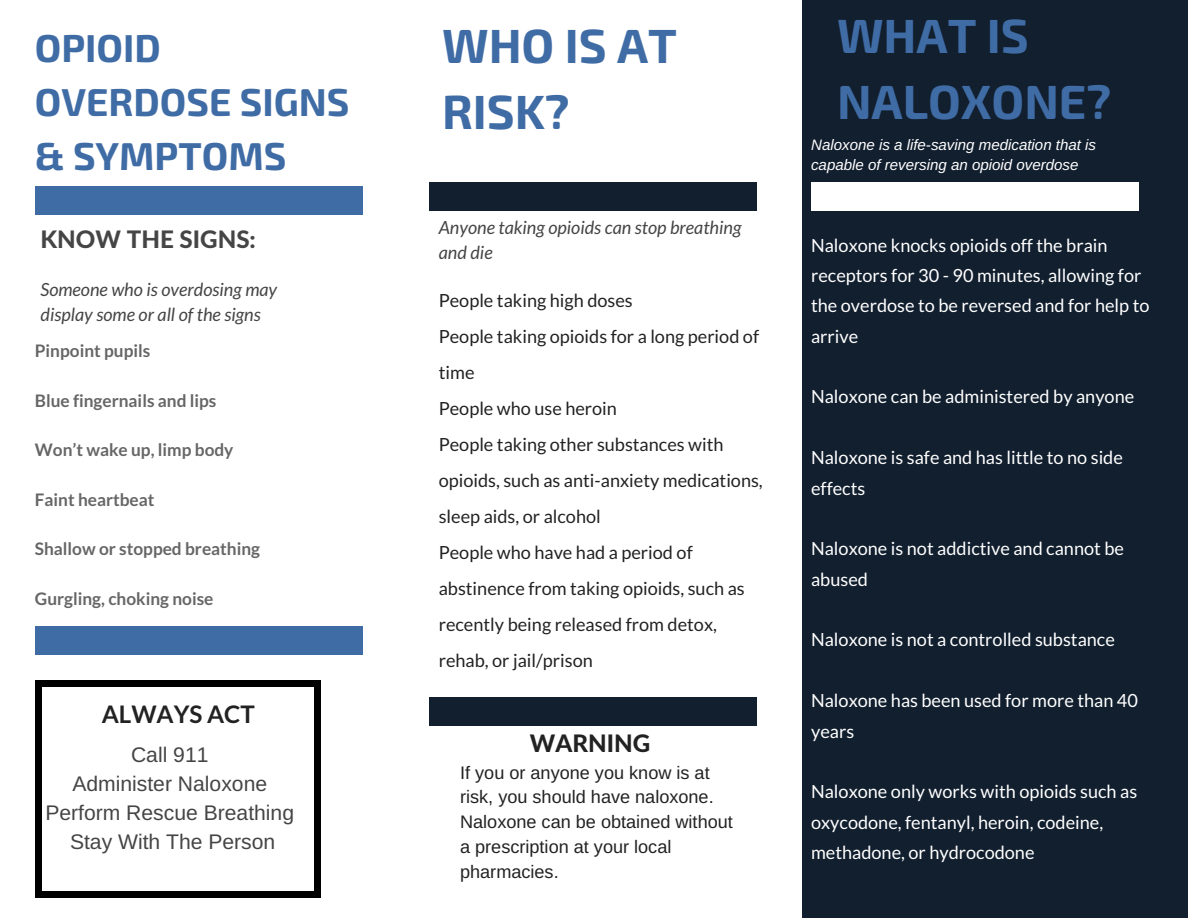
<style>
.page{position:relative;width:1188px;height:918px;background:#fff}
.page>*{position:absolute;margin:0;border:0;box-sizing:border-box;transform-origin:0 0}
.t1{font:700 47.85px/66.3px "Exo 2";color:#406ca6}
.t2{font:700 38.85px/54px "Exo 2";color:#406ca6}
.t3{font:800 24.15px "Lato Latin";color:#454545}
.t4{font:700 24.15px "Lato";color:#222}
.t5{font:800 24.15px "Lato Latin";color:#222}
.t6{font:21.15px/29.2px "Arimo";color:#454545;text-align:center}
.t7{font:18.15px/30.3px "Lato";color:#fff}
.t8{font:18.15px/36px "Lato";color:#222}
.t9{font:18.15px/24.8px "Arimo";color:#222}
.t10{font:italic 18.15px/24.8px "Lato";color:#454545}
.t11{font:700 17.25px "Lato";color:#666}
.t12{font:italic 15.15px/20.2px "Arimo";color:#fff}
</style>
<div class="page">
<div style="left:802px;top:0;width:386px;height:918px;background:#121f2f"></div>
<svg style="left:314px;top:891px;width:6px;height:6px"></svg>
<div style="left:35px;top:686px;width:7px;height:205px;background:#000"></div>
<div style="left:35px;top:891px;width:7px;height:6px;background:#000"></div>
<div style="left:314px;top:686px;width:6px;height:205px;background:#000"></div>
<div style="left:41px;top:891px;width:273px;height:6px;background:#000"></div>
<svg style="left:314px;top:680px;width:6px;height:6px"></svg>
<div style="left:35px;top:680px;width:7px;height:6px;background:#000"></div>
<div style="left:41px;top:680px;width:273px;height:6px;background:#000"></div>
<div style="left:430px;top:182px;width:327px;height:28px;background:#121f2f"></div>
<div style="left:35px;top:187px;width:327px;height:28px;background:#406ca6"></div>
<div style="left:811px;top:182px;width:327px;height:28px;background:#fff"></div>
<div style="left:35px;top:627px;width:327px;height:28px;background:#406ca6"></div>
<div style="left:430px;top:698px;width:327px;height:28px;background:#121f2f"></div>
<h2 class="t2" style="left:35px;top:19px;width:316px">OPIOID<br>OVERDOSE SIGNS &amp; SYMPTOMS</h2>
<h3 class="t3" style="left:40px;top:224px;width:217px">KNOW THE SIGNS:</h3>
<p class="t10" style="left:40px;top:276px;width:238px">Someone who is overdosing may display some or all of the signs</p>
<p class="t11" style="left:35px;top:340px;width:117px">Pinpoint pupils</p>
<p class="t11" style="left:35px;top:390px;width:183px">Blue fingernails and lips</p>
<p class="t11" style="left:35px;top:439px;width:200px">Won’t wake up, limp body</p>
<p class="t11" style="left:35px;top:489px;width:121px">Faint heartbeat</p>
<p class="t11" style="left:35px;top:538px;width:227px">Shallow or stopped breathing</p>
<p class="t11" style="left:35px;top:588px;width:180px">Gurgling, choking noise</p>
<h3 class="t4" style="left:102px;top:700px;width:155px">ALWAYS ACT</h3>
<p class="t6" style="left:45px;top:740px;width:250px">Call 911<br>Administer Naloxone<br>Perform Rescue Breathing<br>Stay With The Person</p>
<h1 class="t1" style="left:442px;top:10px;width:236px">WHO IS AT<br>RISK?</h1>
<p class="t10" style="left:439px;top:215px;width:304px">Anyone taking opioids can stop breathing and die</p>
<p class="t8" style="left:439px;top:282px;width:326px">People taking high doses<br>People taking opioids for a long period of time<br>People who use heroin<br>People taking other substances with opioids, such as anti-anxiety medications, sleep aids, or alcohol<br>People who have had a period of abstinence from taking opioids, such as recently being released from detox, rehab, or jail/prison</p>
<h3 class="t5" style="left:530px;top:728px;width:122px">WARNING</h3>
<p class="t9" style="left:460px;top:760px;width:274px">If you or anyone you know is at risk, you should have naloxone.<br>Naloxone can be obtained without a prescription at your local pharmacies.</p>
<h1 class="t1" style="left:837px;top:0;width:276px">WHAT IS<br>NALOXONE?</h1>
<p class="t12" style="left:811px;top:134px;width:287px">Naloxone is a life-saving medication that is capable of reversing an opioid overdose</p>
<p class="t7" style="left:811px;top:229px;width:340px">Naloxone knocks opioids off the brain receptors for 30 - 90 minutes, allowing for the overdose to be reversed and for help to arrive</p>
<p class="t7" style="left:811px;top:381px;width:325px">Naloxone can be administered by anyone</p>
<p class="t7" style="left:811px;top:442px;width:313px">Naloxone is safe and has little to no side effects</p>
<p class="t7" style="left:811px;top:533px;width:314px">Naloxone is not addictive and cannot be abused</p>
<p class="t7" style="left:811px;top:624px;width:305px">Naloxone is not a controlled substance</p>
<p class="t7" style="left:811px;top:685px;width:328px">Naloxone has been used for more than 40 years</p>
<p class="t7" style="left:811px;top:776px;width:328px">Naloxone only works with opioids such as oxycodone, fentanyl, heroin, codeine, methadone, or hydrocodone</p>
</div>
